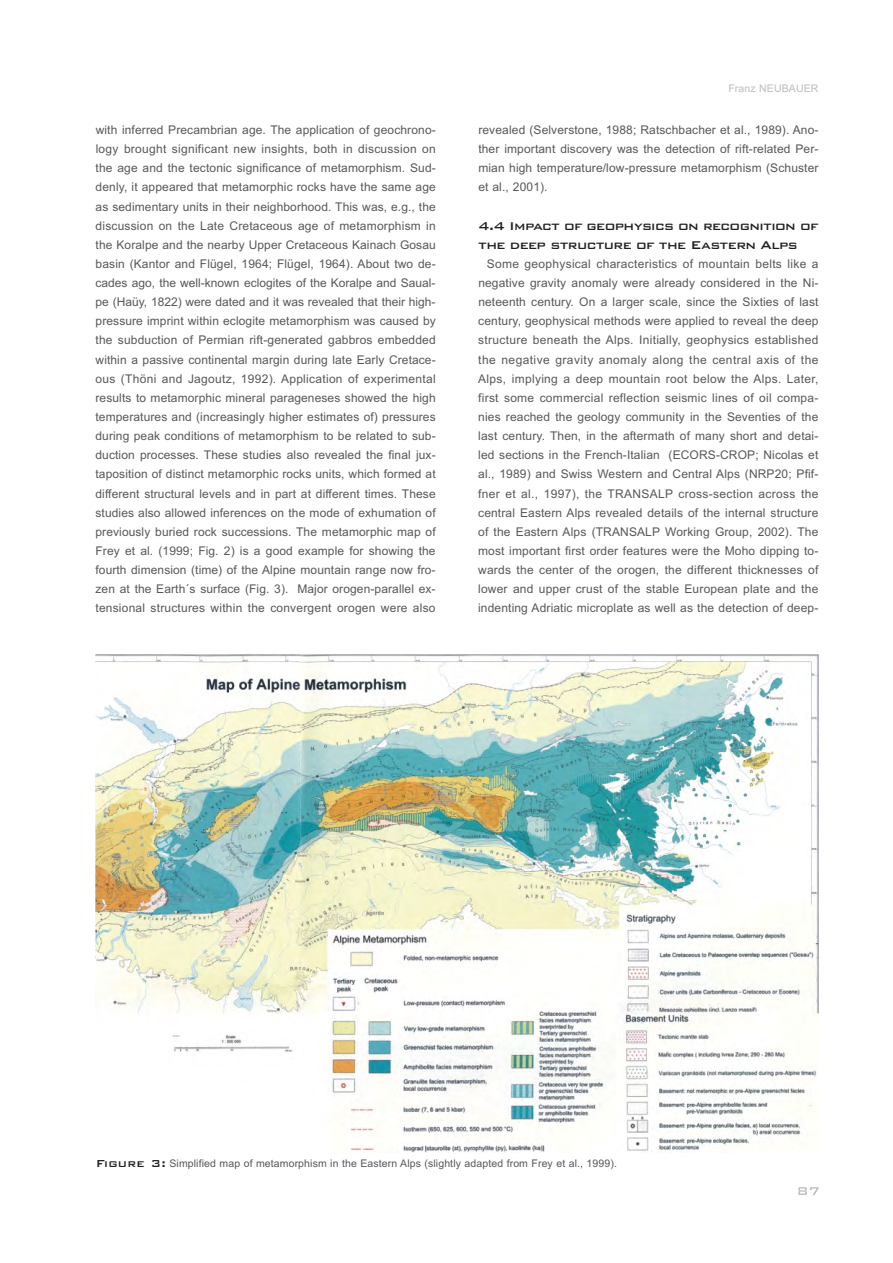
<style>
.page{position:relative;width:893px;height:1263px;background:#fff}
.page>*{position:absolute;margin:0;border:0;box-sizing:border-box;transform-origin:0 0}
.t1{font:500 15px/19.2px "Bank Gothic BT";letter-spacing:-.045em;color:#231f20}
.t2{font:12px/19.2px "Arial";letter-spacing:.01em;color:#57585a;text-align:justify}
.t3{font:10.5px "Arial";letter-spacing:.01em;color:#57585a}
.t4{font:10.5px "Arial";letter-spacing:.01em;color:#bcbdc0}
.s1{font-family:"Bank Gothic BT";font-weight:500;font-size:13.5px;color:#231f20}
</style>
<div class="page">
<img style="left:95px;top:654px;width:724px;height:499px">
<svg style="left:798px;top:1187px;width:21px;height:8px"></svg>
<p class="t4" style="left:728px;top:84px;width:92px">Franz NEUBAUER</p>
<p class="t2" style="left:95px;top:121px;width:342px">with inferred Precambrian age. The application of geochrono&shy;logy brought significant new insights, both in discussion on the age and the tectonic significance of metamorphism. Sud&shy;denly, it appeared that metamorphic rocks have the same age as sedimentary units in their neighborhood. This was, e.g., the discussion on the Late Cretaceous age of metamorphism in the Koralpe and the nearby Upper Cretaceous Kainach Gosau basin (Kantor and Flügel, 1964; Flügel, 1964). About two de&shy;cades ago, the well-known eclogites of the Koralpe and Saual&shy;pe (Haüy, 1822) were dated and it was revealed that their high&shy;pressure imprint within eclogite metamorphism was caused by the subduction of Permian rift-generated gabbros embedded within a passive continental margin during late Early Cretace&shy;ous (Thöni and Jagoutz, 1992). Application of experimental results to metamorphic mineral parageneses showed the high temperatures and (increasingly higher estimates of) pressures during peak conditions of metamorphism to be related to sub&shy;duction processes. These studies also revealed the final jux&shy;taposition of distinct metamorphic rocks units, which formed at different structural levels and in part at different times. These studies also allowed inferences on the mode of exhumation of previously buried rock successions. The metamorphic map of Frey et al. (1999; Fig. 2) is a good example for showing the fourth dimension (time) of the Alpine mountain range now fro&shy;zen at the Earth´s surface (Fig. 3). Major orogen-parallel ex&shy;tensional structures within the convergent orogen were also</p>
<p class="t2" style="left:478px;top:121px;width:342px">revealed (Selverstone, 1988; Ratschbacher et al., 1989). Ano&shy;ther important discovery was the detection of rift-related Per&shy;mian high temperature/low-pressure metamorphism (Schuster et al., 2001).</p>
<p class="t1" style="left:478px;top:216px;width:342px">4.4 Impact of geophysics on recognition of the deep structure of the Eastern Alps</p>
<p class="t2" style="left:478px;top:255px;width:342px;text-indent:9px">Some geophysical characteristics of mountain belts like a negative gravity anomaly were already considered in the Ni&shy;neteenth century. On a larger scale, since the Sixties of last century, geophysical methods were applied to reveal the deep structure beneath the Alps. Initially, geophysics established the negative gravity anomaly along the central axis of the Alps, implying a deep mountain root below the Alps. Later, first some commercial reflection seismic lines of oil compa&shy;nies reached the geology community in the Seventies of the last century. Then, in the aftermath of many short and detai&shy;led sections in the French-Italian (ECORS-CROP; Nicolas et al., 1989) and Swiss Western and Central Alps (NRP20; Pfif&shy;fner et al., 1997), the TRANSALP cross-section across the central Eastern Alps revealed details of the internal structure of the Eastern Alps (TRANSALP Working Group, 2002). The most important first order features were the Moho dipping to&shy;wards the center of the orogen, the different thicknesses of lower and upper crust of the stable European plate and the indenting Adriatic microplate as well as the detection of deep-</p>
<p class="t3" style="left:96px;top:1160px;width:523px"><span class="s1">Figure 3:</span> Simplified map of metamorphism in the Eastern Alps (slightly adapted from Frey et al., 1999).</p>
</div>
